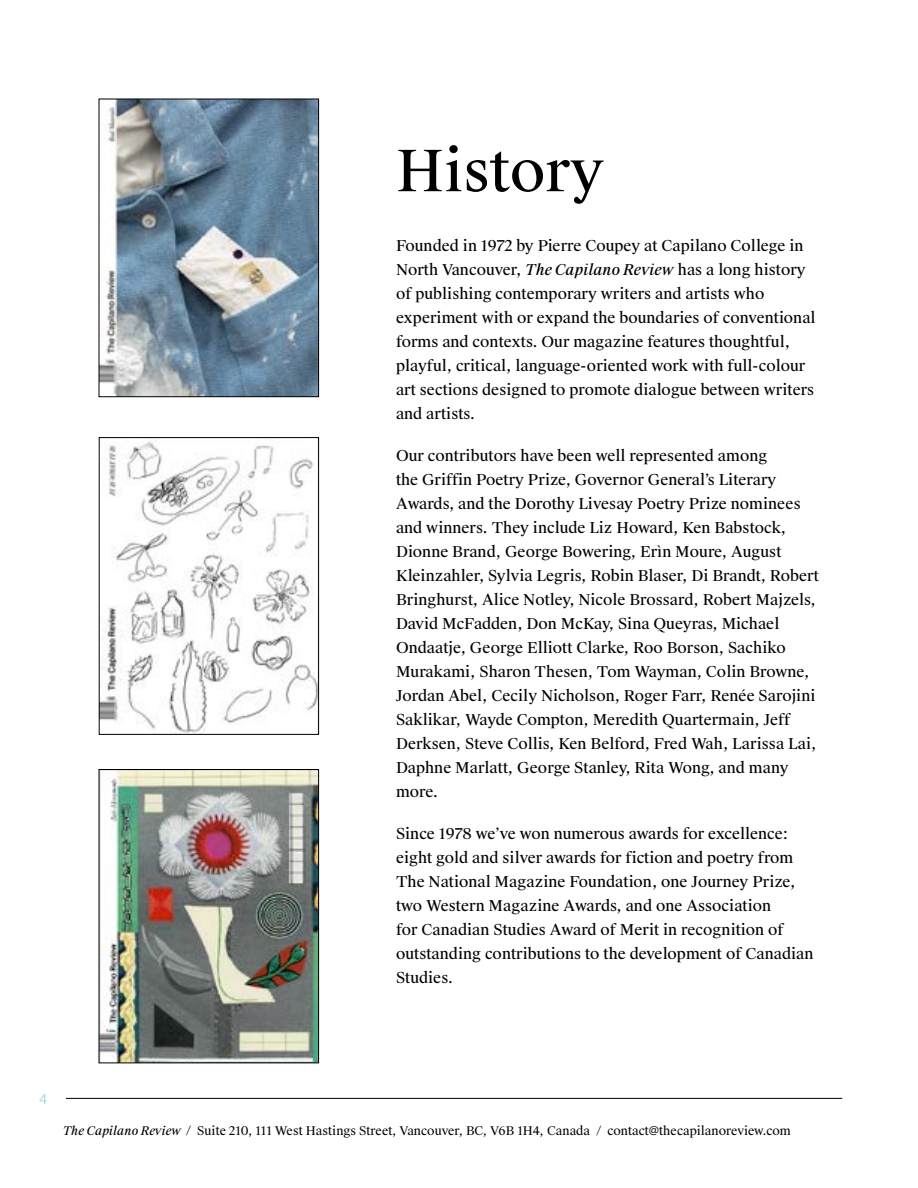
<style>
.page{position:relative;width:918px;height:1188px;background:#fff}
.page>*{position:absolute;margin:0;border:0;box-sizing:border-box;transform-origin:0 0}
.t1{font:57px "Suisse Works";color:#000}
.t2{font:15px/24px "Suisse Works";color:#000}
.t3{font:15px "Myriad Pro";color:#add}
.t4{font:12px "Suisse Works";color:#000}
.s1{font-style:italic}
</style>
<div class="page">
<hr style="left:66px;top:1098px;width:776px;height:1px;background:#000">
<img style="left:101px;top:101px;width:216px;height:294px">
<div style="left:99px;top:99px;width:220px;height:298px;border:1px solid #000"></div>
<img style="left:101px;top:439px;width:216px;height:294px">
<div style="left:99px;top:437px;width:220px;height:298px;border:1px solid #000"></div>
<img style="left:101px;top:771px;width:216px;height:290px">
<div style="left:99px;top:769px;width:220px;height:294px;border:1px solid #000"></div>
<h1 class="t1" style="left:396px;top:136px;width:209px">History</h1>
<p class="t2" style="left:396px;top:234px;width:421px">Founded in 1972 by Pierre Coupey at Capilano College in North Vancouver, <span class="s1">The Capilano Review</span> has a long history of publishing contemporary writers and artists who experiment with or expand the boundaries of conventional forms and contexts. Our magazine features thoughtful, playful, critical, language-oriented work with full-colour art sections designed to promote dialogue between writers and artists.</p>
<p class="t2" style="left:396px;top:444px;width:424px">Our contributors have been well represented among<br>the Griffin Poetry Prize, Governor General’s Literary Awards, and the Dorothy Livesay Poetry Prize nominees and winners. They include Liz Howard, Ken Babstock, Dionne Brand, George Bowering, Erìn Moure, August Kleinzahler, Sylvia Legris, Robin Blaser, Di Brandt, Robert Bringhurst, Alice Notley, Nicole Brossard, Robert Majzels, David McFadden, Don McKay, Sina Queyras, Michael Ondaatje, George Elliott Clarke, Roo Borson, Sachiko Murakami, Sharon Thesen, Tom Wayman, Colin Browne, Jordan Abel, Cecily Nicholson, Roger Farr, Renée Sarojini Saklikar, Wayde Compton, Meredith Quartermain, Jeff Derksen, Steve Collis, Ken Belford, Fred Wah, Larissa Lai, Daphne Marlatt, George Stanley, Rita Wong, and many more.</p>
<p class="t2" style="left:396px;top:822px;width:419px">Since 1978 we’ve won numerous awards for excellence: eight gold and silver awards for fiction and poetry from The National Magazine Foundation, one Journey Prize, two Western Magazine Awards, and one Association<br>for Canadian Studies Award of Merit in recognition of outstanding contributions to the development of Canadian Studies.</p>
<p class="t3" style="left:40px;top:1090px;width:9px">4</p>
<p class="t4" style="left:63px;top:1123px;width:729px"><span class="s1">The Capilano Review</span> / Suite 210, 111 West Hastings Street, Vancouver, BC, V6B 1H4, Canada / contact@thecapilanoreview.com</p>
</div>
